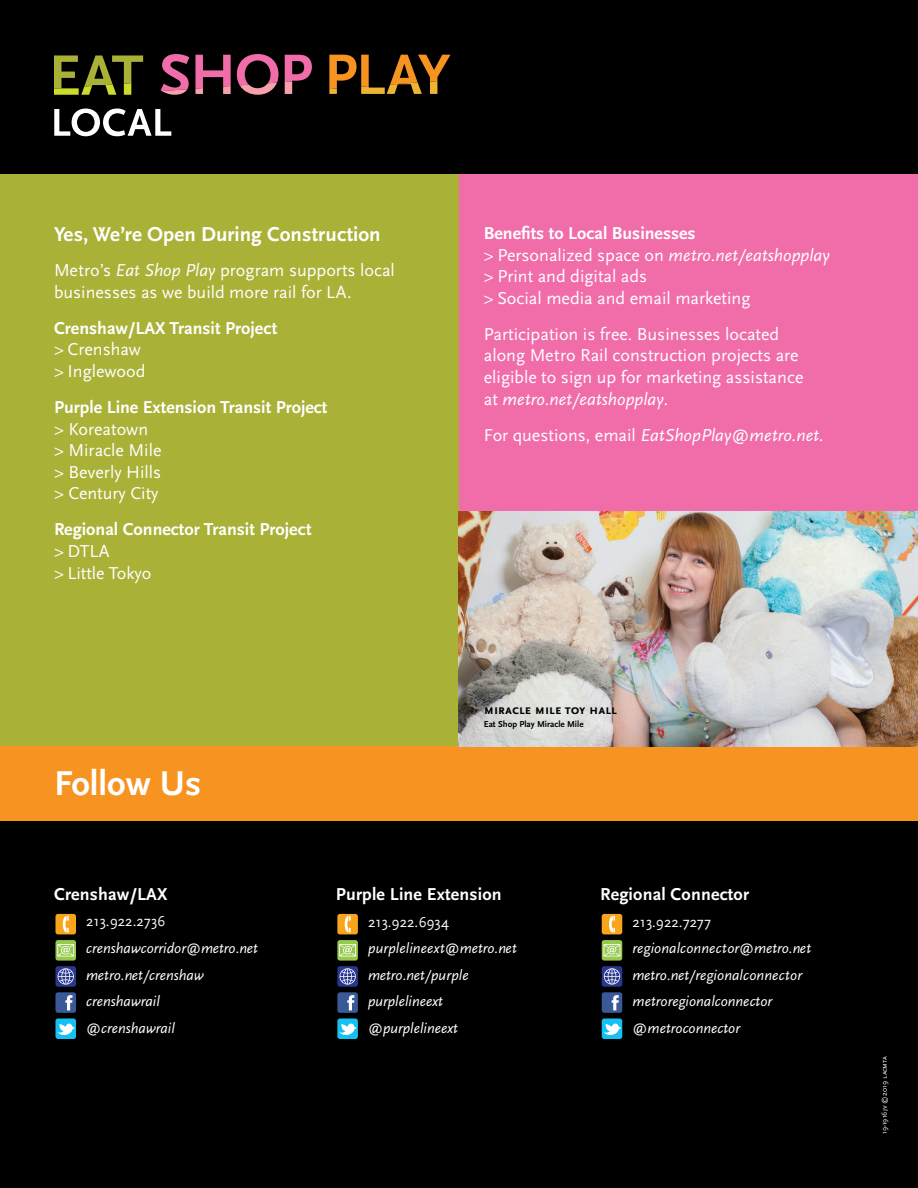
<style>
.page{position:relative;width:918px;height:1188px;background:#fff}
.page>*{position:absolute;margin:0;border:0;box-sizing:border-box;transform-origin:0 0}
.t1{font:700 36px "Scala Sans Pro";color:#fff}
.t2{font:700 21px "Scala Sans Pro";color:#fff}
.t3{font:18px/21.6px "Scala Sans Pro";color:#fff}
.t4{font:700 18px "Scala Sans Pro";color:#fff}
.t5{font:italic 18px "Scala Sans Pro";color:#fff}
.t6{font:italic 15px/26.5px "Scala Sans Pro";color:#fff}
.t7{font:15px "Scala Sans Pro";color:#fff}
.t8{font:700 13.5px "Scala Sans Pro";color:#000001}
.t9{font:700 9px "Scala Sans Pro";color:#000001}
.t10{font:7.5px "Scala Sans Pro";color:#fff}
.s1{font-style:italic}
.s2{font-weight:700}
.s3{font-style:normal}
</style>
<div class="page">
<div style="left:450px;top:174px;width:468px;height:1014px;background:#f16daa"></div>
<div style="left:0;top:174px;width:459px;height:1014px;background:#a9b137"></div>
<div style="left:0;top:0;width:918px;height:174px;background:#000001"></div>
<div style="left:0;top:747px;width:918px;height:441px;background:#000001"></div>
<div style="left:0;top:746px;width:918px;height:75px;background:#f79321"></div>
<svg style="left:329px;top:55px;width:122px;height:39px"></svg>
<svg style="left:54px;top:55px;width:89px;height:40px"></svg>
<svg style="left:161px;top:54px;width:28px;height:41px"></svg>
<svg style="left:195px;top:55px;width:36px;height:39px"></svg>
<svg style="left:237px;top:54px;width:42px;height:41px"></svg>
<svg style="left:285px;top:55px;width:27px;height:39px"></svg>
<svg style="left:54px;top:109px;width:117px;height:27px"></svg>
<img style="left:459px;top:512px;width:459px;height:234px">
<svg style="left:56px;top:940px;width:20px;height:21px"></svg>
<svg style="left:57px;top:944px;width:17px;height:12px"></svg>
<div style="left:55px;top:914px;width:21px;height:20px;background:#f9a51b;border-radius:3px"></div>
<svg style="left:63px;top:916px;width:6px;height:17px"></svg>
<div style="left:56px;top:1018px;width:20px;height:21px;background:#15c0f2;border-radius:3px"></div>
<svg style="left:57px;top:1024px;width:18px;height:11px"></svg>
<div style="left:55px;top:966px;width:21px;height:21px;background:#283890;border-radius:3px"></div>
<svg style="left:58px;top:968px;width:16px;height:17px"></svg>
<div style="left:56px;top:992px;width:20px;height:21px;background:#3a5998;border-radius:3px"></div>
<svg style="left:65px;top:995px;width:7px;height:15px"></svg>
<div style="left:337px;top:940px;width:21px;height:21px;background:#96ca4e;border-radius:3px"></div>
<svg style="left:339px;top:944px;width:17px;height:12px"></svg>
<div style="left:337px;top:914px;width:21px;height:20px;background:#f9a51b;border-radius:3px"></div>
<svg style="left:345px;top:916px;width:6px;height:17px"></svg>
<div style="left:337px;top:1018px;width:21px;height:21px;background:#15c0f2;border-radius:3px"></div>
<svg style="left:339px;top:1024px;width:18px;height:11px"></svg>
<div style="left:337px;top:966px;width:21px;height:21px;background:#283890;border-radius:3px"></div>
<svg style="left:340px;top:968px;width:16px;height:17px"></svg>
<div style="left:337px;top:992px;width:21px;height:21px;background:#3a5998;border-radius:3px"></div>
<svg style="left:347px;top:995px;width:7px;height:15px"></svg>
<svg style="left:602px;top:940px;width:20px;height:21px"></svg>
<svg style="left:604px;top:944px;width:16px;height:12px"></svg>
<div style="left:602px;top:914px;width:20px;height:20px;background:#f9a51b;border-radius:3px"></div>
<svg style="left:609px;top:916px;width:6px;height:17px"></svg>
<div style="left:602px;top:1018px;width:20px;height:21px;background:#15c0f2;border-radius:3px"></div>
<svg style="left:603px;top:1024px;width:18px;height:11px"></svg>
<div style="left:602px;top:966px;width:20px;height:21px;background:#283890;border-radius:3px"></div>
<svg style="left:604px;top:968px;width:16px;height:17px"></svg>
<div style="left:602px;top:992px;width:20px;height:21px;background:#3a5998;border-radius:3px"></div>
<svg style="left:612px;top:995px;width:7px;height:15px"></svg>
<p class="t2" style="left:54px;top:222px;width:328px">Yes, We’re Open During Construction</p>
<p class="t3" style="left:54px;top:260px;width:342px">Metro’s <span class="s1">Eat Shop Play</span> program supports local businesses as we build more rail for LA.</p>
<p class="t4" style="left:54px;top:318px;width:225px">Crenshaw/LAX Transit Project</p>
<p class="t3" style="left:54px;top:339px;width:93px">&gt; Crenshaw &gt; Inglewood</p>
<p class="t4" style="left:54px;top:397px;width:275px">Purple Line Extension Transit Project</p>
<p class="t3" style="left:54px;top:418px;width:109px">&gt; Koreatown &gt; Miracle Mile &gt; Beverly Hills &gt; Century City</p>
<p class="t4" style="left:54px;top:519px;width:259px">Regional Connector Transit Project</p>
<p class="t3" style="left:54px;top:540px;width:99px">&gt; DTLA<br>&gt; Little Tokyo</p>
<h1 class="t1" style="left:54px;top:762px;width:149px">Follow Us</h1>
<p class="t3" style="left:484px;top:222px;width:347px"><span class="s2">Benefits to Local Businesses<br></span>&gt; Personalized space on <span class="s1">metro.net/eatshopplay </span>&gt; Print and digital ads<br>&gt; Social media and email marketing</p>
<p class="t3" style="left:484px;top:323px;width:321px">Participation is free. Businesses located along Metro Rail construction projects are eligible to sign up for marketing assistance at <span class="s1">metro.net/eatshopplay</span>.</p>
<p class="t5" style="left:484px;top:424px;width:341px"><span class="s3">For questions, email</span> EatShopPlay@metro.net.</p>
<p class="t8" style="left:484px;top:702px;width:135px">miracle mile toy hall</p>
<p class="t9" style="left:484px;top:718px;width:101px">Eat Shop Play Miracle Mile</p>
<p class="t4" style="left:54px;top:884px;width:115px">Crenshaw/LAX</p>
<p class="t7" style="left:86px;top:913px;width:81px">213.922.2736</p>
<p class="t6" style="left:86px;top:935px;width:173px">crenshawcorridor@metro.net metro.net/crenshaw crenshawrail<br>@crenshawrail</p>
<p class="t4" style="left:336px;top:884px;width:167px">Purple Line Extension</p>
<p class="t7" style="left:368px;top:913px;width:83px">213.922.6934</p>
<p class="t6" style="left:368px;top:935px;width:150px">purplelineext@metro.net metro.net/purple purplelineext @purplelineext</p>
<p class="t4" style="left:600px;top:884px;width:151px">Regional Connector</p>
<p class="t7" style="left:632px;top:913px;width:80px">213.922.7277</p>
<p class="t6" style="left:632px;top:935px;width:180px">regionalconnector@metro.net metro.net/regionalconnector metroregionalconnector @metroconnector</p>
<p class="t10" style="left:880px;top:1134px;width:79px;rotate:-90deg">19-1916jv ©2019 lacmta</p>
</div>
